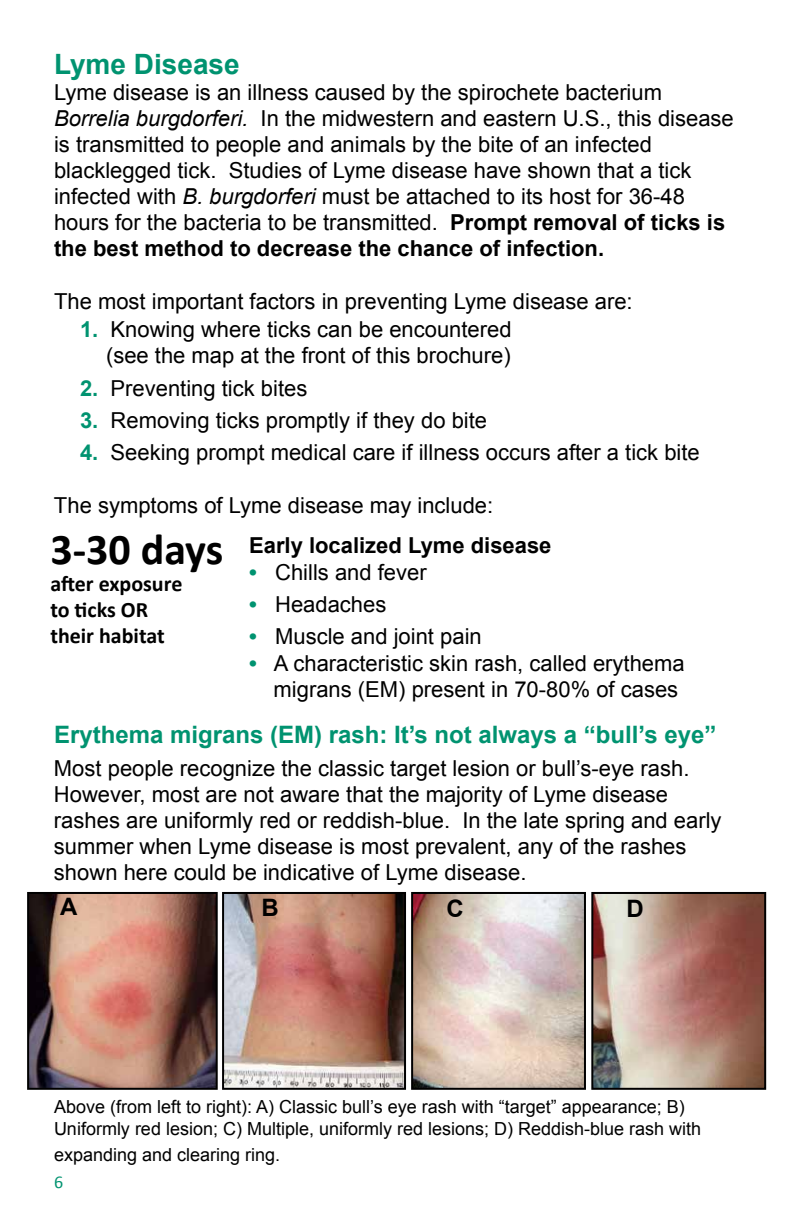
<style>
.page{position:relative;width:792px;height:1224px;background:#fff}
.page>*{position:absolute;margin:0;border:0;box-sizing:border-box;transform-origin:0 0}
.t1{font:700 44px "Calibri";letter-spacing:-.005em;color:#000}
.t2{font:700 28px "Arial";color:#009370}
.t3{font:700 24px "Arial";color:#009370}
.t4{font:700 24px "Arial";color:#000}
.t5{font:22px/26px "Arial";color:#000}
.t6{font:700 22px/26.4px "Calibri";color:#000}
.t7{font:700 22px "Arial";color:#000}
.t8{font:18px/21.6px "Arial";color:#000}
.t9{font:18px "Calibri";color:#009370}
.s1{font-style:italic}
.s2{font-weight:700}
.s3{font-weight:700;color:#009370}
</style>
<div class="page">
<img style="left:30px;top:895px;width:185px;height:192px">
<div style="left:27px;top:892px;width:191px;height:198px;border:2px solid #000"></div>
<img style="left:225px;top:895px;width:178px;height:192px">
<div style="left:222px;top:892px;width:184px;height:198px;border:2px solid #000"></div>
<img style="left:414px;top:895px;width:169px;height:192px">
<div style="left:411px;top:892px;width:175px;height:198px;border:2px solid #000"></div>
<img style="left:594px;top:895px;width:169px;height:192px">
<div style="left:591px;top:892px;width:175px;height:198px;border:2px solid #000"></div>
<p class="t2" style="left:54px;top:46px;width:187px">Lyme Disease</p>
<p class="t5" style="left:54px;top:80px;width:681px">Lyme disease is an illness caused by the spirochete bacterium <span class="s1">Borrelia burgdorferi.</span> In the midwestern and eastern U.S., this disease is transmitted to people and animals by the bite of an infected blacklegged tick. Studies of Lyme disease have shown that a tick infected with <span class="s1">B. burgdorferi</span> must be attached to its host for 36-48 hours for the bacteria to be transmitted. <span class="s2">Prompt removal of ticks is the best method to decrease the chance of infection.</span></p>
<p class="t5" style="left:54px;top:288px;width:580px">The most important factors in preventing Lyme disease are:</p>
<p class="t5" style="left:80px;top:316px;width:433px;text-align:right"><span class="s3">1.</span> Knowing where ticks can be encountered (see the map at the front of this brochure)</p>
<p class="t5" style="left:80px;top:375px;width:229px"><span class="s3">2.</span> Preventing tick bites</p>
<p class="t5" style="left:80px;top:408px;width:409px"><span class="s3">3.</span> Removing ticks promptly if they do bite</p>
<p class="t5" style="left:80px;top:440px;width:621px"><span class="s3">4.</span> Seeking prompt medical care if illness occurs after a tick bite</p>
<p class="t5" style="left:54px;top:493px;width:441px">The symptoms of Lyme disease may include:</p>
<p class="t7" style="left:249px;top:531px;width:304px">Early localized Lyme disease</p>
<p class="t5" style="left:249px;top:559px;width:179px"><span class="s3">•</span> Chills and fever</p>
<p class="t5" style="left:249px;top:592px;width:139px"><span class="s3">•</span> Headaches</p>
<p class="t5" style="left:249px;top:624px;width:234px"><span class="s3">•</span> Muscle and joint pain</p>
<p class="t5" style="left:249px;top:650px;width:437px;text-align:right"><span class="s3">•</span> A characteristic skin rash, called erythema migrans (EM) present in 70-80% of cases</p>
<h1 class="t1" style="left:50px;top:521px;width:174px">3-30 days</h1>
<p class="t6" style="left:50px;top:570px;width:134px">after exposure to ticks OR their habitat</p>
<p class="t3" style="left:54px;top:719px;width:664px">Erythema migrans (EM) rash: It’s not always a “bull’s eye”</p>
<p class="t5" style="left:54px;top:755px;width:669px">Most people recognize the classic target lesion or bull’s-eye rash.<br>However, most are not aware that the majority of Lyme disease rashes are uniformly red or reddish-blue. In the late spring and early summer when Lyme disease is most prevalent, any of the rashes shown here could be indicative of Lyme disease.</p>
<p class="t4" style="left:60px;top:891px;width:19px">A</p>
<p class="t4" style="left:262px;top:892px;width:19px">B</p>
<p class="t4" style="left:447px;top:893px;width:19px">C</p>
<p class="t4" style="left:627px;top:893px;width:19px">D</p>
<p class="t8" style="left:54px;top:1096px;width:649px">Above (from left to right): A) Classic bull’s eye rash with “target” appearance; B)<br>Uniformly red lesion; C) Multiple, uniformly red lesions; D) Reddish-blue rash with</p>
<p class="t8" style="left:54px;top:1144px;width:228px">expanding and clearing ring.</p>
<p class="t9" style="left:54px;top:1170px;width:11px">6</p>
</div>
